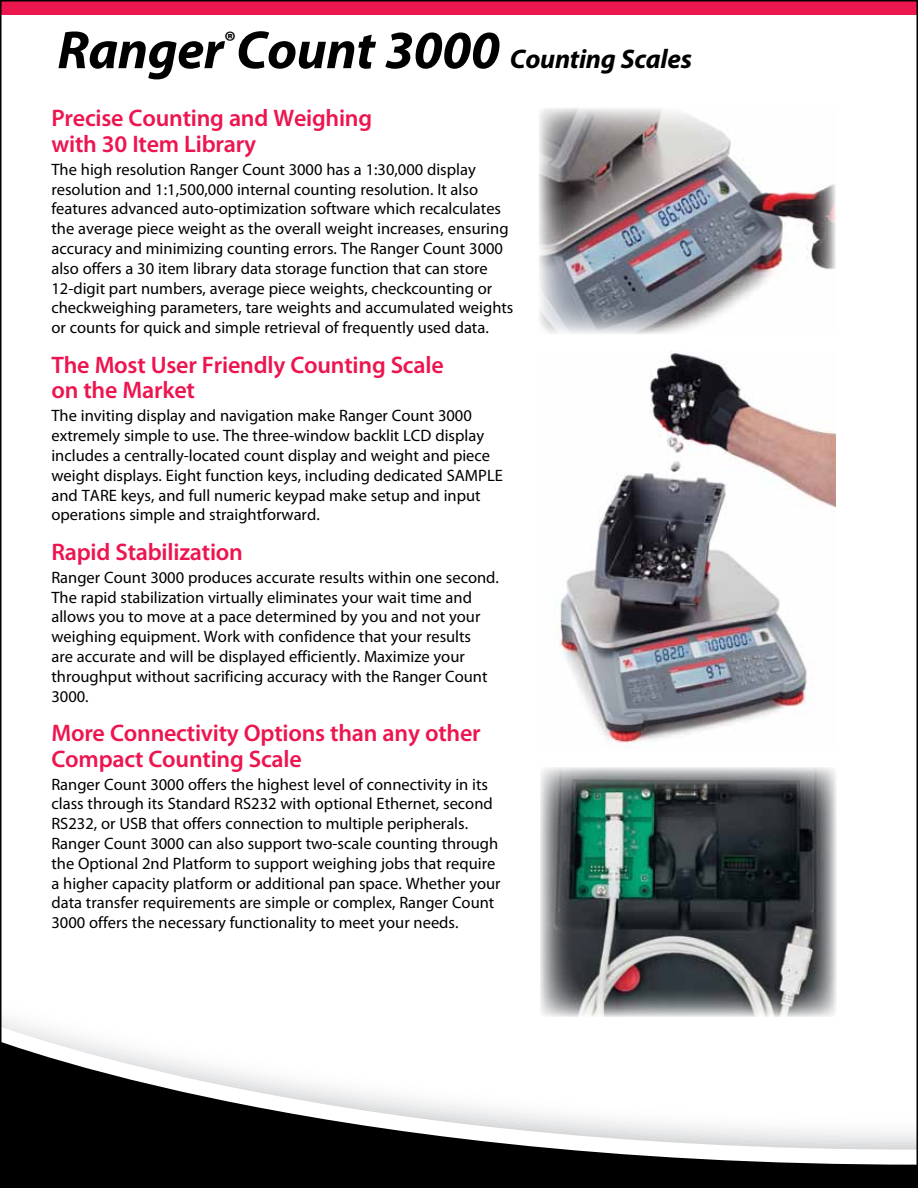
<style>
.page{position:relative;width:918px;height:1188px;background:#fff}
.page>*{position:absolute;margin:0;border:0;box-sizing:border-box;transform-origin:0 0}
.t1{font:italic 700 54px "Myriad Pro";letter-spacing:-.01em;color:#000}
.t2{font:600 24px/25.8px "Myriad Pro";letter-spacing:-.01em;color:#ed154f}
.t3{font:16.5px/19.8px "Myriad Pro";color:#000}
.s1{font-size:27px}
</style>
<div class="page">
<svg style="left:3px;top:1032px;width:912px;height:153px"></svg>
<div style="left:0;top:0;width:918px;height:15px;background:#ed174f"></div>
<img style="left:540px;top:767px;width:297px;height:250px">
<img style="left:539px;top:108px;width:297px;height:226px">
<img style="left:554px;top:351px;width:282px;height:393px">
<h1 class="t1" style="left:57px;top:15px;width:636px">Ranger<sup>®</sup>Count 3000 <span class="s1">Counting Scales</span></h1>
<h2 class="t2" style="left:51px;top:104px;width:322px">Precise Counting and Weighing with 30 Item Library</h2>
<p class="t3" style="left:51px;top:159px;width:464px">The high resolution Ranger Count 3000 has a 1:30,000 display resolution and 1:1,500,000 internal counting resolution. It also features advanced auto-optimization software which recalculates the average piece weight as the overall weight increases, ensuring accuracy and minimizing counting errors. The Ranger Count 3000 also offers a 30 item library data storage function that can store 12-digit part numbers, average piece weights, checkcounting or checkweighing parameters, tare weights and accumulated weights or counts for quick and simple retrieval of frequently used data.</p>
<h2 class="t2" style="left:51px;top:351px;width:394px">The Most User Friendly Counting Scale on the Market</h2>
<p class="t3" style="left:51px;top:406px;width:453px">The inviting display and navigation make Ranger Count 3000 extremely simple to use. The three-window backlit LCD display includes a centrally-located count display and weight and piece weight displays. Eight function keys, including dedicated SAMPLE and TARE keys, and full numeric keypad make setup and input operations simple and straightforward.</p>
<h2 class="t2" style="left:51px;top:538px;width:193px">Rapid Stabilization</h2>
<p class="t3" style="left:51px;top:567px;width:449px">Ranger Count 3000 produces accurate results within one second.<br>The rapid stabilization virtually eliminates your wait time and allows you to move at a pace determined by you and not your weighing equipment. Work with confidence that your results<br>are accurate and will be displayed efficiently. Maximize your throughput without sacrificing accuracy with the Ranger Count 3000.</p>
<h2 class="t2" style="left:51px;top:719px;width:431px">More Connectivity Options than any other<br>Compact Counting Scale</h2>
<p class="t3" style="left:51px;top:774px;width:451px">Ranger Count 3000 offers the highest level of connectivity in its class through its Standard RS232 with optional Ethernet, second RS232, or USB that offers connection to multiple peripherals.<br>Ranger Count 3000 can also support two-scale counting through the Optional 2nd Platform to support weighing jobs that require a higher capacity platform or additional pan space. Whether your data transfer requirements are simple or complex, Ranger Count 3000 offers the necessary functionality to meet your needs.</p>
</div>
